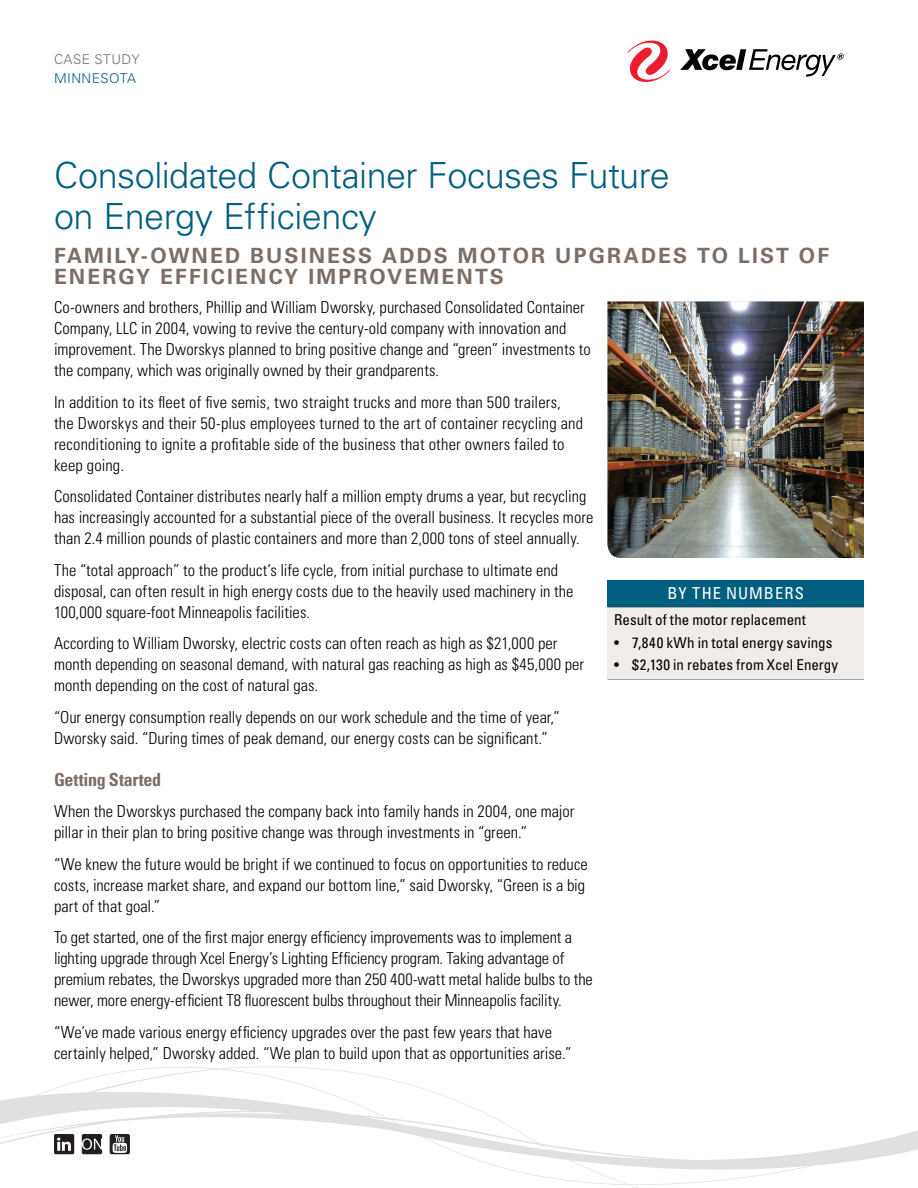
<style>
.page{position:relative;width:918px;height:1188px;background:#fff}
.page>*{position:absolute;margin:0;border:0;box-sizing:border-box;transform-origin:0 0}
.t1{font:300 36px/40.5px "Univers LT Std";letter-spacing:-.015em;color:#005f80}
.t2{font:700 21px/21px "Univers LT Std";letter-spacing:.1em;color:#7b6e66}
.Copyright_U47_7_7_7{font:700 condensed 18px "Univers LT Std";letter-spacing:-.015em;color:#7b6e66}
.Copyright_U47_7_7_7-2{font:300 condensed 16.5px/21px "Univers LT Std";color:#000}
.CS_TableHead_U57_UC{font:condensed 16.5px "Univers LT Std";letter-spacing:.06em;color:#fff}
.CS_TableText_U57_10{font:condensed 15px "Univers LT Std";color:#000}
.t3{font:300 13.5px "Univers LT Std";letter-spacing:.04em;color:#6d6e71}
.t4{font:300 13.5px "Univers LT Std";letter-spacing:.03em;color:#005f80}
</style>
<div class="page">
<svg style="left:0;top:1066px;width:918px;height:122px"></svg>
<svg style="left:628px;top:40px;width:42px;height:42px"></svg>
<svg style="left:680px;top:49px;width:164px;height:28px"></svg>
<svg style="left:110px;top:1134px;width:20px;height:20px"></svg>
<svg style="left:54px;top:1134px;width:20px;height:20px"></svg>
<svg style="left:82px;top:1134px;width:20px;height:20px"></svg>
<div style="left:608px;top:580px;width:256px;height:28px;background:#005f80"></div>
<div style="left:608px;top:608px;width:256px;height:72px;background:#efece9"></div>
<hr style="left:608px;top:607px;width:256px;height:1px;background:#b2a8a3">
<hr style="left:608px;top:679px;width:256px;height:1px;background:#b2a8a3">
<img style="left:608px;top:302px;width:256px;height:256px">
<p class="t3" style="left:54px;top:51px;width:87px">CASE STUDY</p>
<p class="t4" style="left:54px;top:70px;width:84px">MINNESOTA</p>
<h1 class="t1" style="left:54px;top:155px;width:617px">Consolidated Container Focuses Future on Energy Efficiency</h1>
<p class="t2" style="left:54px;top:245px;width:777px">FAMILY-OWNED BUSINESS ADDS MOTOR UPGRADES TO LIST OF<br>ENERGY EFFICIENCY IMPROVEMENTS</p>
<p class="Copyright_U47_7_7_7-2" style="left:54px;top:297px;width:538px">Co-owners and brothers, Phillip and William Dworsky, purchased Consolidated Container Company, LLC in 2004, vowing to revive the century-old company with innovation and improvement. The Dworskys planned to bring positive change and “green” investments to the company, which was originally owned by their grandparents.</p>
<p class="Copyright_U47_7_7_7-2" style="left:54px;top:392px;width:531px">In addition to its fleet of five semis, two straight trucks and more than 500 trailers, the Dworskys and their 50-plus employees turned to the art of container recycling and reconditioning to ignite a profitable side of the business that other owners failed to keep going.</p>
<p class="Copyright_U47_7_7_7-2" style="left:54px;top:486px;width:541px">Consolidated Container distributes nearly half a million empty drums a year, but recycling has increasingly accounted for a substantial piece of the overall business. It recycles more than 2.4 million pounds of plastic containers and more than 2,000 tons of steel annually.</p>
<p class="Copyright_U47_7_7_7-2" style="left:54px;top:560px;width:521px">The “total approach” to the product’s life cycle, from initial purchase to ultimate end disposal, can often result in high energy costs due to the heavily used machinery in the<br>100,000 square-foot Minneapolis facilities.</p>
<p class="Copyright_U47_7_7_7-2" style="left:54px;top:633px;width:532px">According to William Dworsky, electric costs can often reach as high as $21,000 per month depending on seasonal demand, with natural gas reaching as high as $45,000 per month depending on the cost of natural gas.</p>
<p class="Copyright_U47_7_7_7-2" style="left:54px;top:707px;width:508px">“Our energy consumption really depends on our work schedule and the time of year,”<br>Dworsky said. “During times of peak demand, our energy costs can be significant.”</p>
<p class="Copyright_U47_7_7_7" style="left:54px;top:769px;width:109px">Getting Started</p>
<p class="Copyright_U47_7_7_7-2" style="left:54px;top:801px;width:522px">When the Dworskys purchased the company back into family hands in 2004, one major pillar in their plan to bring positive change was through investments in “green.”</p>
<p class="Copyright_U47_7_7_7-2" style="left:54px;top:854px;width:535px">“We knew the future would be bright if we continued to focus on opportunities to reduce costs, increase market share, and expand our bottom line,” said Dworsky, “Green is a big part of that goal.”</p>
<p class="Copyright_U47_7_7_7-2" style="left:54px;top:927px;width:540px">To get started, one of the first major energy efficiency improvements was to implement a lighting upgrade through Xcel Energy’s Lighting Efficiency program. Taking advantage of premium rebates, the Dworskys upgraded more than 250 400-watt metal halide bulbs to the newer, more energy-efficient T8 fluorescent bulbs throughout their Minneapolis facility.</p>
<p class="Copyright_U47_7_7_7-2" style="left:54px;top:1022px;width:519px">“We’ve made various energy efficiency upgrades over the past few years that have certainly helped,” Dworsky added. “We plan to build upon that as opportunities arise.”</p>
<p class="CS_TableHead_U57_UC" style="left:668px;top:583px;width:138px">BY THE NUMBERS</p>
<p class="CS_TableText_U57_10" style="left:614px;top:610px;width:193px">Result of the motor replacement</p>
<p class="CS_TableText_U57_10" style="left:614px;top:633px;width:220px">• 7,840 kWh in total energy savings</p>
<p class="CS_TableText_U57_10" style="left:614px;top:655px;width:226px">• $2,130 in rebates from Xcel Energy</p>
</div>
